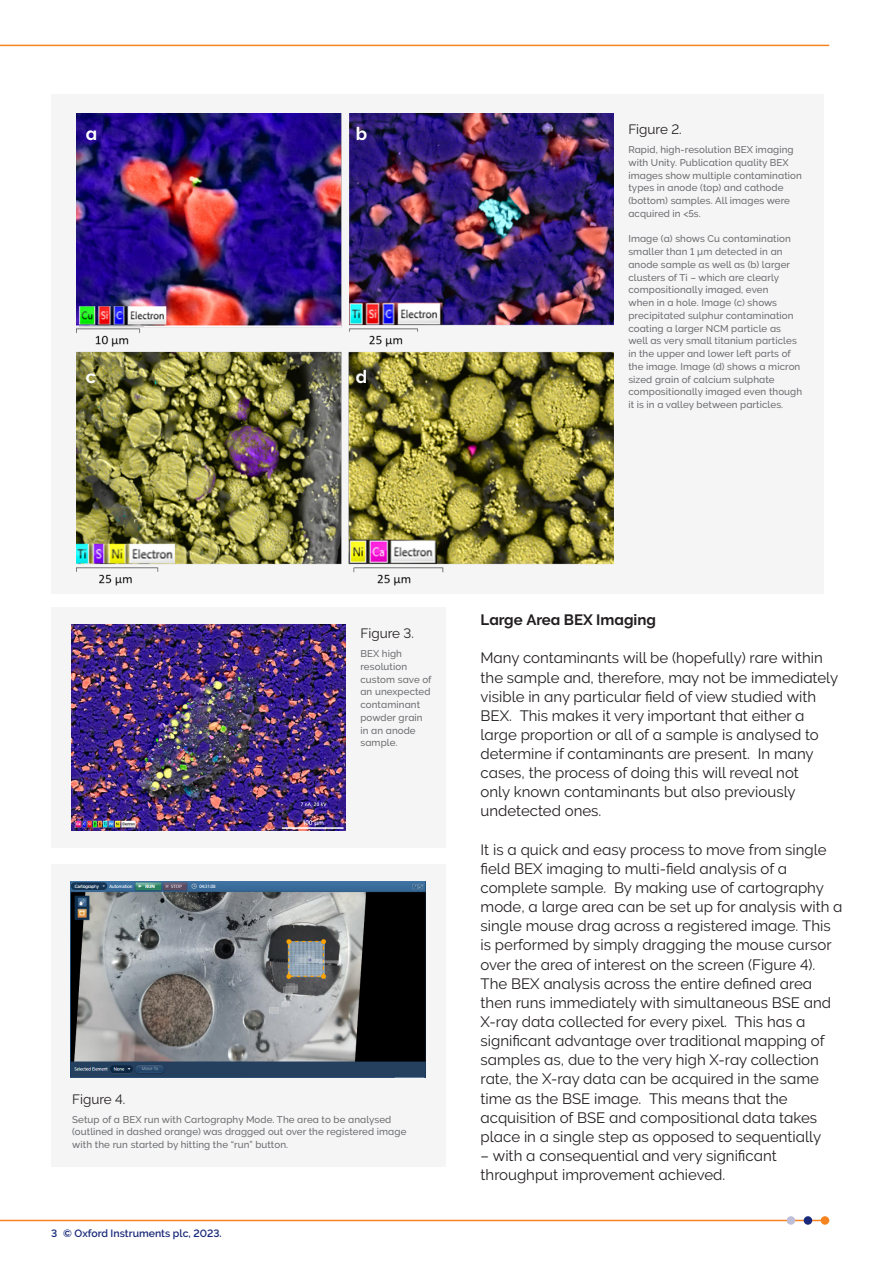
<style>
.page{position:relative;width:893px;height:1263px;background:#fff}
.page>*{position:absolute;margin:0;border:0;box-sizing:border-box;transform-origin:0 0}
.Header_1{font:18px "Oxford Raleway Bold";color:#fff}
.Header_1-2{font:15px/19.2px "Oxford Raleway Regular";color:#231f20}
.Header_1-3{font:15px "Oxford Raleway Bold";color:#231f20}
.Large_Caption{font:13.5px "Oxford Raleway Regular";color:#231f20}
.t1{font:700 10.5px "Oxford Raleway Semi";color:#1a2a7a}
.Small_Caption{font:9.75px/12.8px "Oxford Raleway Medium";letter-spacing:.01em;color:#6c6d70}
</style>
<div class="page">
<div style="left:51px;top:607px;width:394px;height:241px;background:#f5f5f6"></div>
<div style="left:51px;top:864px;width:394px;height:302px;background:#f5f5f6"></div>
<img style="left:71px;top:624px;width:275px;height:207px">
<img style="left:70px;top:881px;width:355px;height:196px">
<div style="left:51px;top:94px;width:772px;height:500px;background:#f5f5f6"></div>
<img style="left:76px;top:113px;width:538px;height:473px">
<hr style="left:0;top:45px;width:829px;height:1px;background:#f58420">
<hr style="left:0;top:1220px;width:829px;height:1px;background:#f58420">
<div style="left:821px;top:1216px;width:8px;height:9px;background:#f58420;border-radius:50%"></div>
<div style="left:804px;top:1216px;width:8px;height:9px;background:#1a2a7a;border-radius:50%"></div>
<div style="left:787px;top:1216px;width:8px;height:9px;background:#bebed9;border-radius:50%"></div>
<p class="Header_1" style="left:86px;top:124px;width:13px">a</p>
<p class="Header_1" style="left:86px;top:366px;width:12px">c</p>
<p class="Header_1" style="left:356px;top:124px;width:13px">b</p>
<p class="Header_1" style="left:356px;top:366px;width:13px">d</p>
<p class="Large_Caption" style="left:628px;top:121px;width:55px">Figure 2.</p>
<p class="Small_Caption" style="left:628px;top:143px;width:175px">Rapid, high-resolution BEX imaging with Unity. Publication quality BEX images show multiple contamination types in anode (top) and cathode (bottom) samples. All images were acquired in &lt;5s.</p>
<p class="Small_Caption" style="left:628px;top:233px;width:175px">Image (a) shows Cu contamination smaller than 1 µm detected in an anode sample as well as (b) larger clusters of Ti – which are clearly compositionally imaged, even<br>when in a hole. Image (c) shows precipitated sulphur contamination coating a larger NCM particle as well as very small titanium particles in the upper and lower left parts of the image. Image (d) shows a micron sized grain of calcium sulphate compositionally imaged even though it is in a valley between particles.</p>
<p class="Large_Caption" style="left:360px;top:625px;width:55px">Figure 3.</p>
<p class="Small_Caption" style="left:360px;top:647px;width:73px">BEX high resolution custom save of an unexpected contaminant powder grain in an anode sample.</p>
<p class="Large_Caption" style="left:72px;top:1091px;width:55px">Figure 4.</p>
<p class="Small_Caption" style="left:72px;top:1113px;width:336px">Setup of a BEX run with Cartography Mode. The area to be analysed (outlined in dashed orange) was dragged out over the registered image with the run started by hitting the “run” button.</p>
<p class="t1" style="left:51px;top:1228px;width:172px">3 © Oxford Instruments plc, 2023.</p>
<p class="Header_1-3" style="left:481px;top:611px;width:177px">Large Area BEX Imaging</p>
<p class="Header_1-2" style="left:481px;top:648px;width:359px">Many contaminants will be (hopefully) rare within the sample and, therefore, may not be immediately visible in any particular field of view studied with BEX. This makes it very important that either a large proportion or all of a sample is analysed to determine if contaminants are present. In many cases, the process of doing this will reveal not<br>only known contaminants but also previously undetected ones.</p>
<p class="Header_1-2" style="left:481px;top:840px;width:363px">It is a quick and easy process to move from single field BEX imaging to multi-field analysis of a complete sample. By making use of cartography mode, a large area can be set up for analysis with a single mouse drag across a registered image. This is performed by simply dragging the mouse cursor over the area of interest on the screen (Figure 4).<br>The BEX analysis across the entire defined area then runs immediately with simultaneous BSE and X-ray data collected for every pixel. This has a significant advantage over traditional mapping of samples as, due to the very high X-ray collection rate, the X-ray data can be acquired in the same time as the BSE image. This means that the acquisition of BSE and compositional data takes place in a single step as opposed to sequentially</p>
<p class="Header_1-2" style="left:481px;top:1146px;width:298px">– with a consequential and very significant throughput improvement achieved.</p>
</div>
